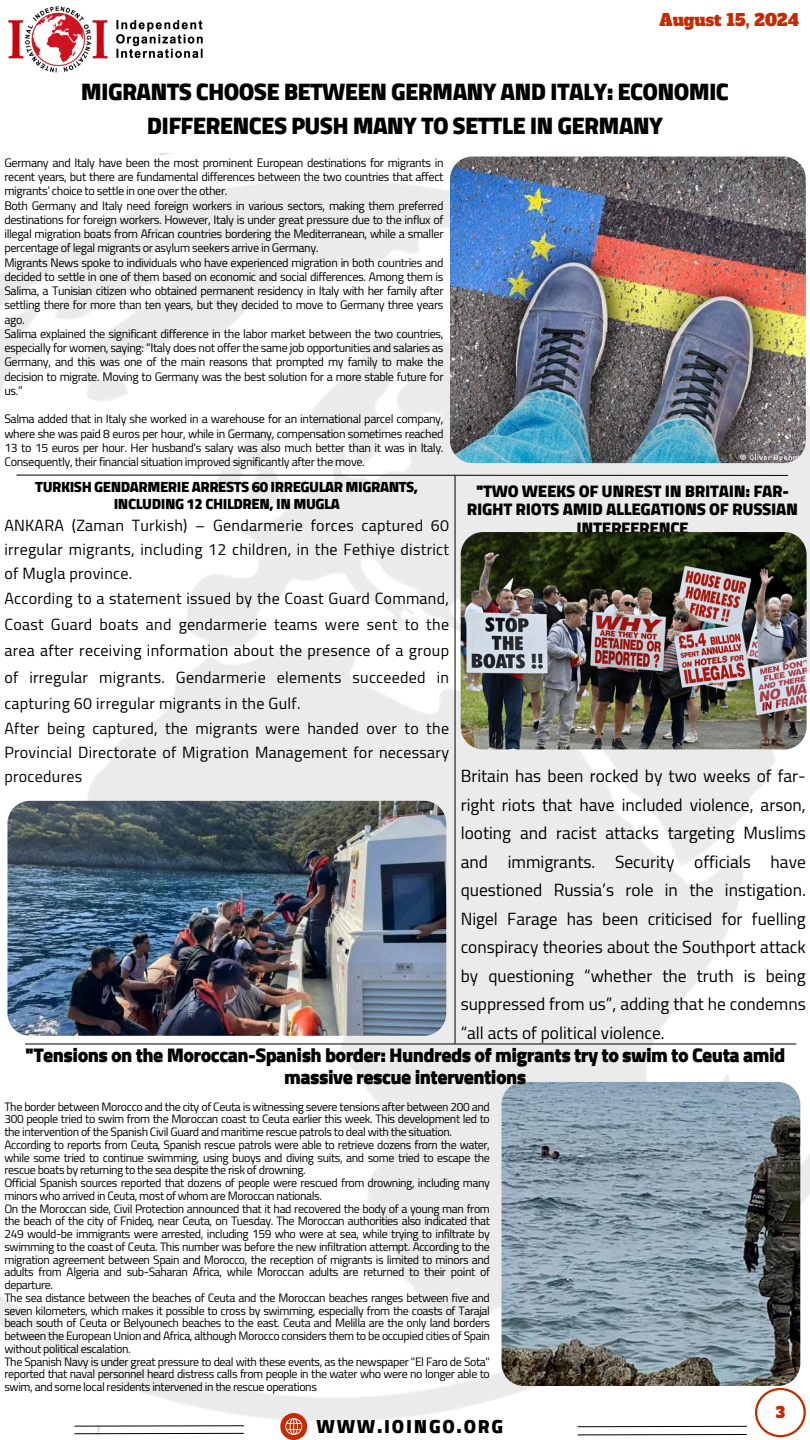
<style>
.page{position:relative;width:810px;height:1440px;background:#fff}
.page>*{position:absolute;margin:0;border:0;box-sizing:border-box;transform-origin:0 0}
.t1{font:900 24.2px/33.8px "Cairo";letter-spacing:-.03em;color:#000;text-align:center}
.t2{font:900 20px/21.8px "Cairo";letter-spacing:-.03em;color:#000;text-align:center}
.t3{font:900 19.2px "Cairo";letter-spacing:.09em;color:#000}
.t4{font:17.4px/28.5px "Cairo";color:#000;text-align:justify}
.t5{font:900 17px/18.8px "Cairo";letter-spacing:-.015em;color:#000;text-align:center}
.t6{font:16.3px "Alfa Slab One";color:#c42b00}
.t7{font:16px/24.2px "Cairo";letter-spacing:.015em;color:#000;text-align:justify}
.t8{font:900 15px/16.5px "Cairo";letter-spacing:-.03em;color:#000;text-align:center}
.t9{font:15px "Alfa Slab One";color:#c42b00}
.t10{font:12.2px/14.2px "Cairo";letter-spacing:-.03em;color:#000;text-align:justify}
.t11{font:12px/12.8px "Cairo";letter-spacing:-.035em;color:#000;text-align:justify}
</style>
<div class="page">
<img style="left:0;top:153px;width:810px;height:1283px">
<svg style="left:16px;top:474px;width:772px;height:2px;background:#787878"></svg>
<img style="left:450px;top:157px;width:355px;height:306px">
<img style="left:502px;top:1082px;width:298px;height:304px;border-radius:22px">
<hr style="left:25px;top:1044px;width:771px;height:1px;background:#000">
<svg style="left:755px;top:1388px;width:51px;height:49px"></svg>
<svg style="left:74px;top:1425px;width:170px;height:2px"></svg>
<svg style="left:280px;top:1413px;width:27px;height:27px"></svg>
<svg style="left:74px;top:1433px;width:170px;height:2px"></svg>
<svg style="left:577px;top:1426px;width:170px;height:1px"></svg>
<svg style="left:577px;top:1434px;width:170px;height:2px"></svg>
<hr style="left:455px;top:476px;width:1px;height:567px;background:#000">
<img style="left:7px;top:801px;width:439px;height:235px;border-radius:23px">
<img style="left:8px;top:6px;width:195px;height:67px">
<img style="left:461px;top:532px;width:345px;height:217px;border-radius:22px">
<p class="t6" style="left:660px;top:9px;width:141px">August 15, 2024</p>
<h1 class="t1" style="left:81px;top:75px;width:650px">MIGRANTS CHOOSE BETWEEN GERMANY AND ITALY: ECONOMIC<br>DIFFERENCES PUSH MANY TO SETTLE IN GERMANY</h1>
<p class="t10" style="left:4px;top:156px;width:441px">Germany and Italy have been the most prominent European destinations for migrants in recent years, but there are fundamental differences between the two countries that affect migrants’ choice to settle in one over the other.</p>
<p class="t10" style="left:4px;top:198px;width:441px">Both Germany and Italy need foreign workers in various sectors, making them preferred destinations for foreign workers. However, Italy is under great pressure due to the influx of illegal migration boats from African countries bordering the Mediterranean, while a smaller percentage of legal migrants or asylum seekers arrive in Germany.</p>
<p class="t10" style="left:4px;top:255px;width:441px">Migrants News spoke to individuals who have experienced migration in both countries and decided to settle in one of them based on economic and social differences. Among them is Salima, a Tunisian citizen who obtained permanent residency in Italy with her family after settling there for more than ten years, but they decided to move to Germany three years ago.</p>
<p class="t10" style="left:4px;top:327px;width:441px">Salima explained the significant difference in the labor market between the two countries, especially for women, saying: “Italy does not offer the same job opportunities and salaries as Germany, and this was one of the main reasons that prompted my family to make the decision to migrate. Moving to Germany was the best solution for a more stable future for us.”</p>
<h3 class="t10" style="left:4px;top:412px;width:441px">Salma added that in Italy she worked in a warehouse for an international parcel company, where she was paid 8 euros per hour, while in Germany, compensation sometimes reached 13 to 15 euros per hour. Her husband's salary was also much better than it was in Italy.<br>Consequently, their financial situation improved significantly after the move.</h3>
<p class="t8" style="left:35px;top:479px;width:385px">TURKISH GENDARMERIE ARRESTS 60 IRREGULAR MIGRANTS,<br>INCLUDING 12 CHILDREN, IN MUGLA</p>
<p class="t7" style="left:4px;top:513px;width:446px;text-align:left">ANKARA (Zaman Turkish) – Gendarmerie forces captured 60 irregular migrants, including 12 children, in the Fethiye district of Mugla province.<br>According to a statement issued by the Coast Guard Command,</p>
<p class="t7" style="left:4px;top:611px;width:446px;line-height:26.2px">Coast Guard boats and gendarmerie teams were sent to the area after receiving information about the presence of a group of irregular migrants. Gendarmerie elements succeeded in capturing 60 irregular migrants in the Gulf.</p>
<p class="t7" style="left:4px;top:717px;width:446px">After being captured, the migrants were handed over to the Provincial Directorate of Migration Management for necessary procedures</p>
<p class="t5" style="left:467px;top:481px;width:333px">"TWO WEEKS OF UNREST IN BRITAIN: FAR-<br>RIGHT RIOTS AMID ALLEGATIONS OF RUSSIAN<br>INTERFERENCE</p>
<p class="t4" style="left:461px;top:762px;width:347px">Britain has been rocked by two weeks of far&shy;right riots that have included violence, arson, looting and racist attacks targeting Muslims and immigrants. Security officials have questioned Russia’s role in the instigation.<br>Nigel Farage has been criticised for fuelling conspiracy theories about the Southport attack by questioning “whether the truth is being suppressed from us”, adding that he condemns “all acts of political violence.</p>
<p class="t2" style="left:25px;top:1044px;width:762px">"Tensions on the Moroccan-Spanish border: Hundreds of migrants try to swim to Ceuta amid massive rescue interventions</p>
<p class="t11" style="left:4px;top:1100px;width:487px">The border between Morocco and the city of Ceuta is witnessing severe tensions after between 200 and 300 people tried to swim from the Moroccan coast to Ceuta earlier this week. This development led to the intervention of the Spanish Civil Guard and maritime rescue patrols to deal with the situation.</p>
<p class="t11" style="left:4px;top:1138px;width:487px">According to reports from Ceuta, Spanish rescue patrols were able to retrieve dozens from the water, while some tried to continue swimming, using buoys and diving suits, and some tried to escape the rescue boats by returning to the sea despite the risk of drowning.</p>
<p class="t11" style="left:4px;top:1177px;width:487px">Official Spanish sources reported that dozens of people were rescued from drowning, including many minors who arrived in Ceuta, most of whom are Moroccan nationals.</p>
<p class="t11" style="left:4px;top:1202px;width:487px">On the Moroccan side, Civil Protection announced that it had recovered the body of a young man from the beach of the city of Fnideq, near Ceuta, on Tuesday. The Moroccan authorities also indicated that 249 would-be immigrants were arrested, including 159 who were at sea, while trying to infiltrate by swimming to the coast of Ceuta. This number was before the new infiltration attempt. According to the migration agreement between Spain and Morocco, the reception of migrants is limited to minors and adults from Algeria and sub-Saharan Africa, while Moroccan adults are returned to their point of departure.</p>
<p class="t11" style="left:4px;top:1291px;width:487px">The sea distance between the beaches of Ceuta and the Moroccan beaches ranges between five and seven kilometers, which makes it possible to cross by swimming, especially from the coasts of Tarajal beach south of Ceuta or Belyounech beaches to the east. Ceuta and Melilla are the only land borders between the European Union and Africa, although Morocco considers them to be occupied cities of Spain without political escalation.</p>
<p class="t11" style="left:4px;top:1355px;width:487px">The Spanish Navy is under great pressure to deal with these events, as the newspaper "El Faro de Sota" reported that naval personnel heard distress calls from people in the water who were no longer able to swim, and some local residents intervened in the rescue operations</p>
<h6 class="t3" style="left:317px;top:1415px;width:188px">WWW.IOINGO.ORG</h6>
<p class="t9" style="left:776px;top:1402px;width:11px">3</p>
</div>
